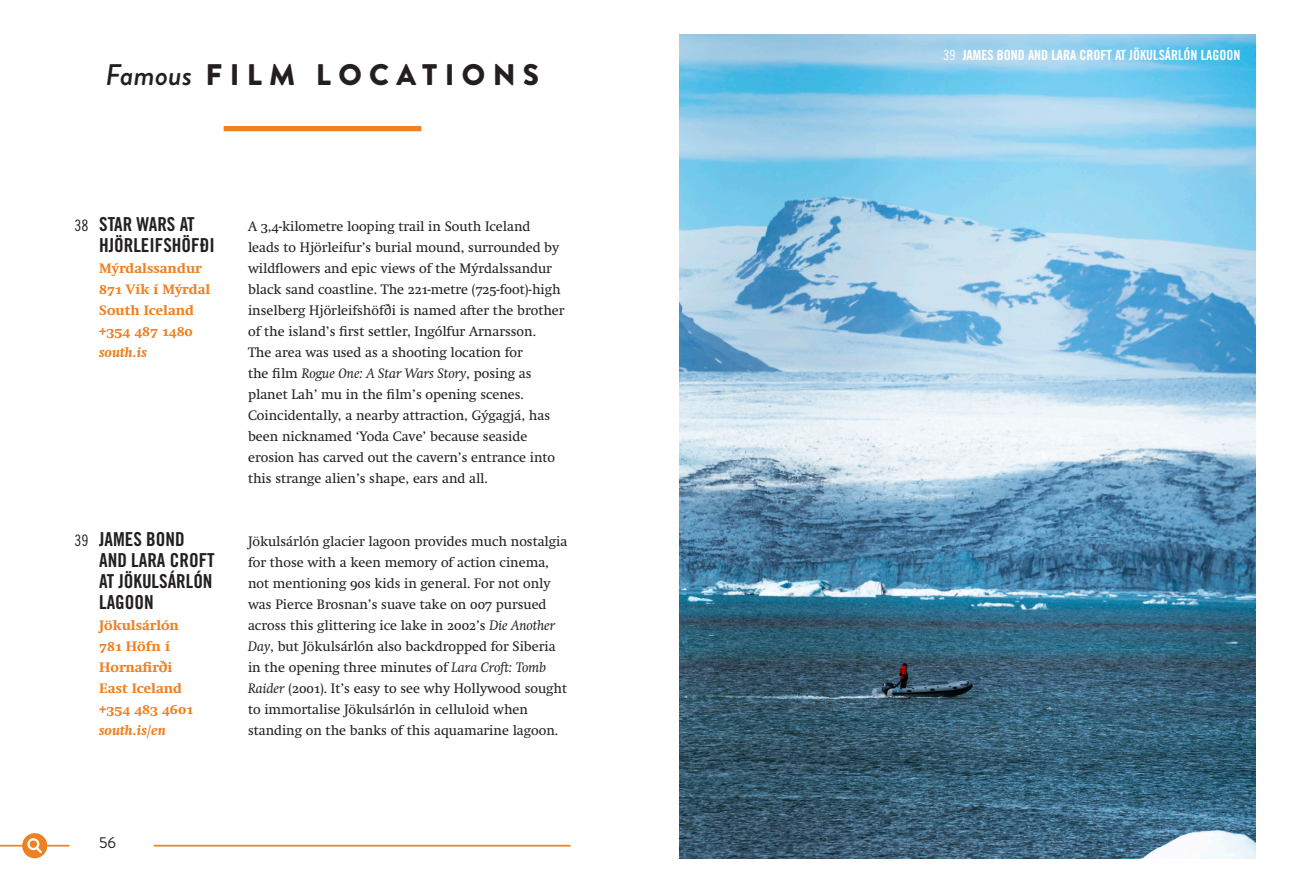
<style>
.page{position:relative;width:1290px;height:893px;background:#fff}
.page>*{position:absolute;margin:0;border:0;box-sizing:border-box;transform-origin:0 0}
.ChapterTitle_First{font:900 29.75px "Brandon Grotesque";letter-spacing:.245em;color:#231f20}
.t1{font:19.25px/21px "Trade Gothic LT Pro Bd Cn 20";color:#231f20}
.t2{font:15.75px "Brandon Grotesque";color:#231f20}
.ParaFl{font:14px/21px "Swift Neue LT Pro";color:#231f20}
.Address{font:700 14px/21px "Swift Neue LT Pro";color:#ee8122}
.FOTOBIJSCHRIFT{font:14px "Trade Gothic LT Pro Bd Cn 20";color:#fff}
.PhoneNumber{font:700 14px "Swift Neue LT Pro";color:#ee8122}
.WebAddress{font:italic 700 14px "Swift Neue LT Pro";color:#ee8122}
.s1{font-weight:500;font-style:italic}
.s2{font-family:"Trade Gothic LT Pro Cn 18";font-size:15.75px}
.s3{font-style:italic}
.s4{font-family:"Trade Gothic LT Pro Cn 18"}
</style>
<div class="page">
<hr style="left:154px;top:845px;width:416px;height:1px;background:#ee8122">
<hr style="left:0;top:845px;width:69px;height:1px;background:#ee8122">
<div style="left:22px;top:833px;width:25px;height:25px;background:#ee8122;border-radius:50%"></div>
<div style="left:27px;top:838px;width:12px;height:12px;border:2px solid #fff;border-radius:50%"></div>
<svg style="left:34px;top:845px;width:10px;height:10px"></svg>
<div style="left:224px;top:126px;width:197px;height:5px;background:#ee8122"></div>
<img style="left:680px;top:35px;width:575px;height:823px">
<p class="ChapterTitle_First" style="left:105px;top:54px;width:435px"><span class="s1">Famous</span> FILM LOCATIONS</p>
<p class="t1" style="left:99px;top:213px;width:117px;text-indent:-25px"><span class="s2">38</span> STAR WARS AT<br>HJÖRLEIFSHÖFÐI</p>
<p class="Address" style="left:99px;top:258px;width:104px">Mýrdalssandur</p>
<p class="Address" style="left:99px;top:279px;width:112px">871 Vík í Mýrdal</p>
<p class="Address" style="left:99px;top:300px;width:96px">South Iceland</p>
<p class="PhoneNumber" style="left:99px;top:323px;width:95px">+354 487 1480</p>
<p class="WebAddress" style="left:99px;top:344px;width:49px">south.is</p>
<p class="t1" style="left:99px;top:528px;width:117px;text-indent:-25px"><span class="s2">39</span> JAMES BOND<br>AND LARA CROFT<br>AT JÖKULSÁRLÓN<br>LAGOON</p>
<p class="Address" style="left:99px;top:615px;width:81px">Jökulsárlón</p>
<p class="Address" style="left:99px;top:636px;width:74px">781 Höfn í<br>Hornafirði</p>
<p class="Address" style="left:99px;top:678px;width:84px">East Iceland</p>
<p class="PhoneNumber" style="left:99px;top:701px;width:95px">+354 483 4601</p>
<p class="WebAddress" style="left:99px;top:722px;width:68px">south.is/en</p>
<p class="ParaFl" style="left:248px;top:216px;width:318px">A 3,4-kilometre looping trail in South Iceland leads to Hjörleifur’s burial mound, surrounded by wildflowers and epic views of the Mýrdalssandur black sand coastline. The 221-metre (725-foot)-high inselberg Hjörleifshöfði is named after the brother of the island’s first settler, Ingólfur Arnarsson.<br>The area was used as a shooting location for<br>the film <span class="s3">Rogue One: A Star Wars Story</span>, posing as planet Lah’ mu in the film’s opening scenes.<br>Coincidentally, a nearby attraction, Gýgagjá, has been nicknamed ‘Yoda Cave’ because seaside erosion has carved out the cavern’s entrance into this strange alien’s shape, ears and all.</p>
<p class="ParaFl" style="left:248px;top:531px;width:321px">Jökulsárlón glacier lagoon provides much nostalgia for those with a keen memory of action cinema, not mentioning 90s kids in general. For not only was Pierce Brosnan’s suave take on 007 pursued across this glittering ice lake in 2002’s <span class="s3">Die Another Day</span>, but Jökulsárlón also backdropped for Siberia in the opening three minutes of <span class="s3">Lara Croft: Tomb Raider</span> (2001). It’s easy to see why Hollywood sought to immortalise Jökulsárlón in celluloid when standing on the banks of this aquamarine lagoon.</p>
<p class="t2" style="left:99px;top:832px;width:18px">56</p>
<p class="FOTOBIJSCHRIFT" style="left:943px;top:46px;width:299px"><span class="s4">39</span> JAMES BOND AND LARA CROFT AT JÖKULSÁRLÓN LAGOON</p>
</div>
